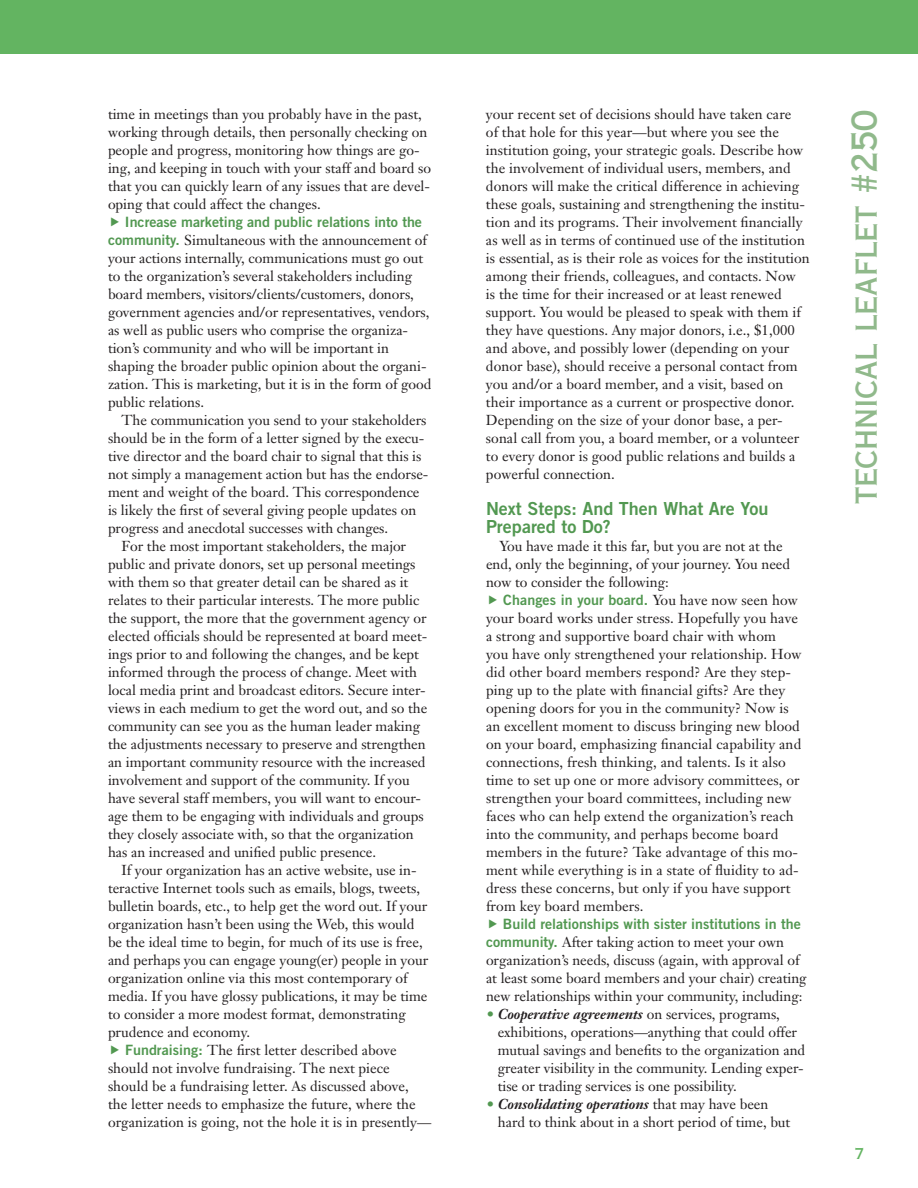
<style>
.page{position:relative;width:918px;height:1188px;background:#fff}
.page>*{position:absolute;margin:0;border:0;box-sizing:border-box;transform-origin:0 0}
.t1{font:34.5px "Copperplate Thirty AB";color:#90b98b}
.Trade_Bold2_12_12{font:18px/18px "Trade Gothic Bold Two";color:#529851}
.t2{font:15px "Copperplate Thirty AB";color:#63b461}
.Body_Janson{font:14.25px/18px "Janson Text";color:#231f20}
.Body_Janson_No_Inden{font:14.25px/18px "Janson Text";color:#231f20}
.s1{font-family:"Trade Gothic Bold Two";color:#529851}
.s2{font-weight:700;font-style:italic;color:#529851}
.s3{font-weight:700;font-style:italic}
</style>
<div class="page">
<div style="left:0;top:0;width:918px;height:54px;background:#63b461"></div>
<p class="Body_Janson" style="left:108px;top:105px;width:325px">time in meetings than you probably have in the past, working through details, then personally checking on people and progress, monitoring how things are go&shy;ing, and keeping in touch with your staff and board so that you can quickly learn of any issues that are devel&shy;oping that could affect the changes.</p>
<p class="Body_Janson_No_Inden" style="left:108px;top:213px;width:325px;text-indent:17px"><span class="s1">Increase marketing and public relations into the community.</span> Simultaneous with the announcement of your actions internally, communications must go out to the organization’s several stakeholders including board members, visitors/clients/customers, donors, government agencies and/or representatives, vendors, as well as public users who comprise the organiza&shy;tion’s community and who will be important in shaping the broader public opinion about the organi&shy;zation. This is marketing, but it is in the form of good public relations.</p>
<p class="Body_Janson" style="left:108px;top:411px;width:322px;text-indent:13px">The communication you send to your stakeholders should be in the form of a letter signed by the execu&shy;tive director and the board chair to signal that this is not simply a management action but has the endorse&shy;ment and weight of the board. This correspondence is likely the first of several giving people updates on progress and anecdotal successes with changes.</p>
<p class="Body_Janson" style="left:108px;top:537px;width:321px;text-indent:13px">For the most important stakeholders, the major public and private donors, set up personal meetings with them so that greater detail can be shared as it relates to their particular interests. The more public the support, the more that the government agency or elected officials should be represented at board meet&shy;ings prior to and following the changes, and be kept informed through the process of change. Meet with local media print and broadcast editors. Secure inter&shy;views in each medium to get the word out, and so the community can see you as the human leader making the adjustments necessary to preserve and strengthen an important community resource with the increased involvement and support of the community. If you have several staff members, you will want to encour&shy;age them to be engaging with individuals and groups they closely associate with, so that the organization has an increased and unified public presence.</p>
<p class="Body_Janson" style="left:108px;top:861px;width:322px;text-indent:13px">If your organization has an active website, use in&shy;teractive Internet tools such as emails, blogs, tweets, bulletin boards, etc., to help get the word out. If your organization hasn’t been using the Web, this would be the ideal time to begin, for much of its use is free, and perhaps you can engage young(er) people in your organization online via this most contemporary of media. If you have glossy publications, it may be time to consider a more modest format, demonstrating prudence and economy.</p>
<p class="Body_Janson" style="left:108px;top:1041px;width:325px;text-indent:17px"><span class="s1">Fundraising:</span> The first letter described above should not involve fundraising. The next piece should be a fundraising letter. As discussed above, the letter needs to emphasize the future, where the organization is going, not the hole it is in presently—</p>
<p class="Body_Janson" style="left:486px;top:105px;width:325px">your recent set of decisions should have taken care<br>of that hole for this year—but where you see the institution going, your strategic goals. Describe how the involvement of individual users, members, and donors will make the critical difference in achieving these goals, sustaining and strengthening the institu&shy;tion and its programs. Their involvement financially as well as in terms of continued use of the institution is essential, as is their role as voices for the institution among their friends, colleagues, and contacts. Now<br>is the time for their increased or at least renewed support. You would be pleased to speak with them if they have questions. Any major donors, i.e., $1,000 and above, and possibly lower (depending on your donor base), should receive a personal contact from you and/or a board member, and a visit, based on their importance as a current or prospective donor.<br>Depending on the size of your donor base, a per&shy;sonal call from you, a board member, or a volunteer to every donor is good public relations and builds a powerful connection.</p>
<p class="Trade_Bold2_12_12" style="left:486px;top:499px;width:284px">Next Steps: And Then What Are You<br>Prepared to Do?</p>
<p class="Body_Janson" style="left:486px;top:537px;width:306px;text-indent:13px">You have made it this far, but you are not at the end, only the beginning, of your journey. You need now to consider the following:</p>
<p class="Body_Janson" style="left:486px;top:591px;width:317px;text-indent:17px"><span class="s1">Changes in your board.</span> You have now seen how your board works under stress. Hopefully you have a strong and supportive board chair with whom you have only strengthened your relationship. How did other board members respond? Are they step&shy;ping up to the plate with financial gifts? Are they opening doors for you in the community? Now is an excellent moment to discuss bringing new blood on your board, emphasizing financial capability and connections, fresh thinking, and talents. Is it also time to set up one or more advisory committees, or strengthen your board committees, including new faces who can help extend the organization’s reach into the community, and perhaps become board members in the future? Take advantage of this mo&shy;ment while everything is in a state of fluidity to ad&shy;dress these concerns, but only if you have support from key board members.</p>
<p class="Body_Janson" style="left:486px;top:915px;width:322px;text-indent:17px"><span class="s1">Build relationships with sister institutions in the community.</span> After taking action to meet your own organization’s needs, discuss (again, with approval of at least some board members and your chair) creating new relationships within your community, including:</p>
<p class="Body_Janson" style="left:498px;top:1005px;width:309px;text-indent:-12px"><span class="s2">•</span> <span class="s3">Cooperative agreements</span> on services, programs, exhibitions, operations—anything that could offer mutual savings and benefits to the organization and greater visibility in the community. Lending exper&shy;tise or trading services is one possibility.</p>
<p class="Body_Janson" style="left:498px;top:1095px;width:294px;text-indent:-12px"><span class="s2">•</span> <span class="s3">Consolidating operations</span> that may have been hard to think about in a short period of time, but</p>
<h1 class="t1" style="left:843px;top:504px;width:396px;rotate:-90deg">technical leaflet #250</h1>
<p class="t2" style="left:855px;top:1145px;width:11px">7</p>
</div>
